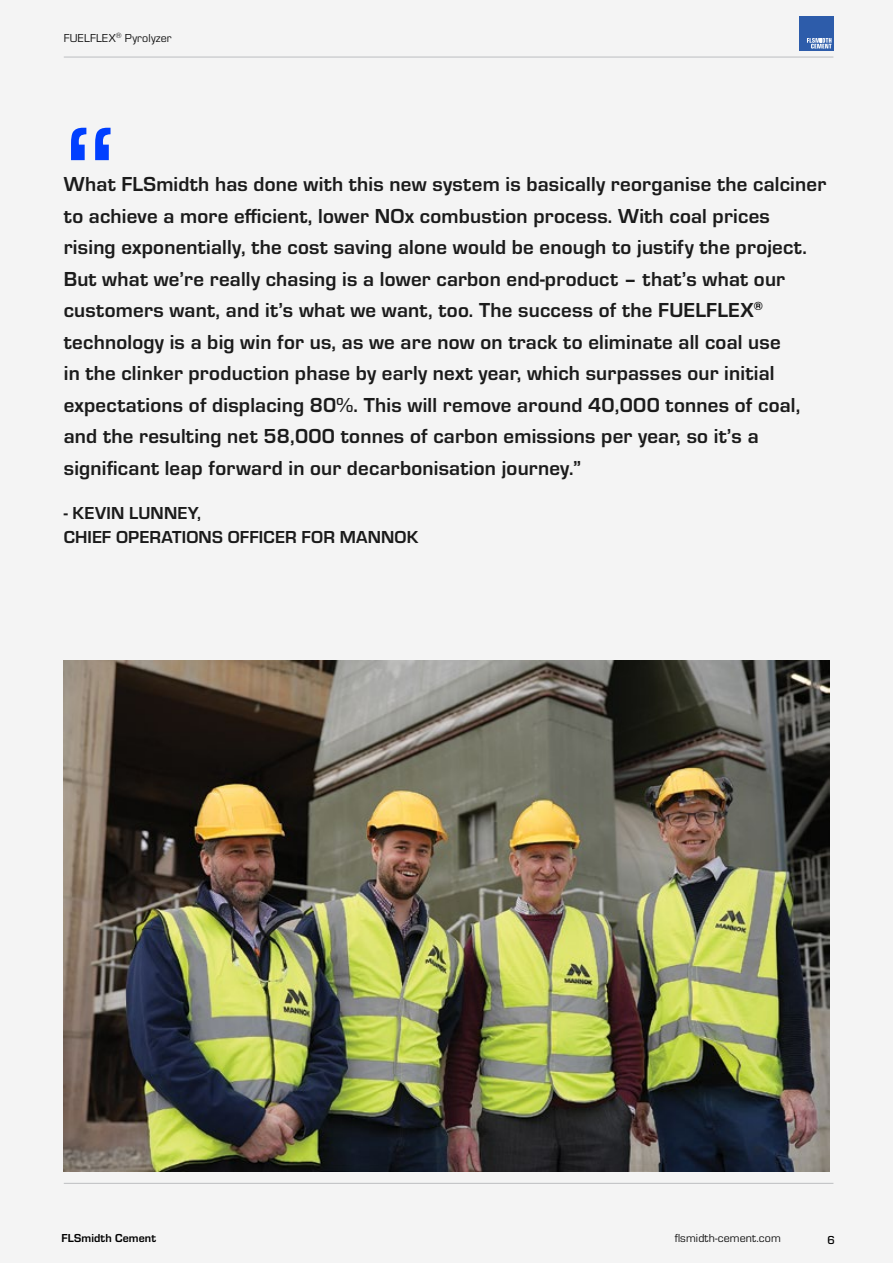
<style>
.page{position:relative;width:893px;height:1263px;background:#f4f4f4}
.page>*{position:absolute;margin:0;border:0;box-sizing:border-box;transform-origin:0 0}
.t1{font:172.5px "Eurostile";color:#003fff}
.t2{font:700 21px/31.5px "Eurostile";letter-spacing:.01em;color:#1b1b1b}
.t3{font:700 18px/24px "Eurostile";letter-spacing:.01em;color:#1b1b1b}
.t4{font:12px "Eurostile";letter-spacing:.01em;color:#131313}
.t5{font:700 12px "Eurostile";letter-spacing:.01em;color:#000}
.t6{font:500 12px "Eurostile";color:#000}
</style>
<div class="page">
<img style="left:64px;top:661px;width:765px;height:510px">
<hr style="left:64px;top:57px;width:769px;height:1px;background:#bcbec0">
<hr style="left:64px;top:1183px;width:769px;height:1px;background:#bcbec0">
<div style="left:799px;top:16px;width:34px;height:34px;background:#2d5caa"></div>
<svg style="left:807px;top:38px;width:24px;height:11px"></svg>
<p class="t4" style="left:64px;top:30px;width:109px">FUELFLEX<sup>®</sup> Pyrolyzer</p>
<h1 class="t1" style="left:64px;top:71px;width:57px">“</h1>
<p class="t2" style="left:64px;top:167px;width:764px">What FLSmidth has done with this new system is basically reorganise the calciner to achieve a more efficient, lower NOx combustion process. With coal prices rising exponentially, the cost saving alone would be enough to justify the project.<br>But what we’re really chasing is a lower carbon end-product – that’s what our customers want, and it’s what we want, too. The success of the FUELFLEX<sup>® </sup>technology is a big win for us, as we are now on track to eliminate all coal use<br>in the clinker production phase by early next year, which surpasses our initial expectations of displacing 80%. This will remove around 40,000 tonnes of coal, and the resulting net 58,000 tonnes of carbon emissions per year, so it’s a significant leap forward in our decarbonisation journey.”</p>
<p class="t3" style="left:64px;top:500px;width:356px">- KEVIN LUNNEY,<br>CHIEF OPERATIONS OFFICER FOR MANNOK</p>
<p class="t5" style="left:62px;top:1229px;width:96px">FLSmidth Cement</p>
<p class="t4" style="left:675px;top:1230px;width:108px">flsmidth-cement.com</p>
<p class="t6" style="left:827px;top:1231px;width:9px">6</p>
</div>
